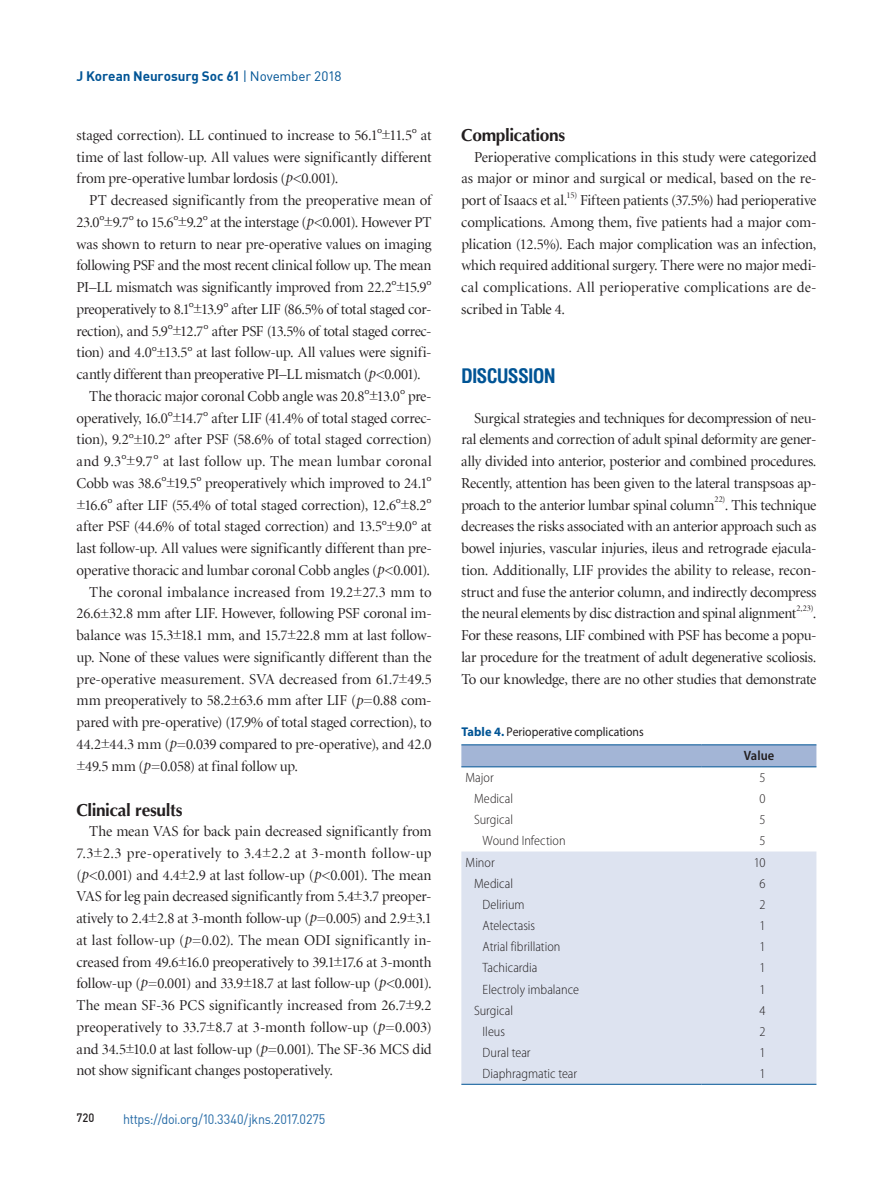
<style>
.page{position:relative;width:893px;height:1191px;background:#fff}
.page>*{position:absolute;margin:0;border:0;box-sizing:border-box;transform-origin:0 0}
.t1{font:700 condensed 19.5px "Helvetica";letter-spacing:-.035em;color:#005495}
.t2{font:700 17.25px "Optima";letter-spacing:-.02em;color:#231f20}
.t3{font:15px/21.8px "Minion LT Display";letter-spacing:-.01em;color:#231f20;text-align:justify}
.t4{font:15px "Minion LT Display";letter-spacing:.01em;color:#231f20}
.t5{font:300 semi-condensed 13.5px "Myriad Pro";color:#231f20}
.t6{font:13.5px "DIN";letter-spacing:-.02em;color:#2369a5;scale:.93 1}
.t7{font:700 13.5px "DIN";letter-spacing:-.005em;color:#005495}
.t8{font:600 semi-condensed 13.5px "Myriad Pro";letter-spacing:.005em;color:#231f20}
.t9{font:12.75px "Myriad Pro";letter-spacing:.005em;color:#231f20;scale:.92 1}
.t10{font:12px "Dinmed";color:#231f20;scale:.93 1}
.t11{font:8.7px "Minion LT Display";color:#231f20}
.s1{font-weight:400}
.s2{font-family:"Minion LT";font-style:italic}
.s3{font-weight:700;color:#005495}
</style>
<div class="page">
<div style="left:461px;top:745px;width:355px;height:21px;background:#a3b5d6"></div>
<div style="left:461px;top:851px;width:355px;height:233px;background:#dde3f0"></div>
<hr style="left:461px;top:744px;width:241px;height:1px;background:#005495">
<hr style="left:702px;top:744px;width:114px;height:1px;background:#005495">
<hr style="left:461px;top:1084px;width:241px;height:1px;background:#005495">
<hr style="left:702px;top:1084px;width:114px;height:1px;background:#005495">
<hr style="left:461px;top:766px;width:241px;height:1px;background:#005495">
<hr style="left:702px;top:766px;width:114px;height:1px;background:#005495">
<p class="t7" style="left:76px;top:68px;width:266px">J Korean Neurosurg Soc 61 <span class="s1">| November 2018</span></p>
<p class="t3" style="left:76px;top:125px;width:357px">staged correction). LL continued to increase to 56.1°±11.5° at time of last follow-up. All values were significantly different from pre-operative lumbar lordosis (<span class="s2">p</span>&lt;0.001).</p>
<p class="t3" style="left:89px;top:190px;width:344px">PT decreased significantly from the preoperative mean of</p>
<p class="t3" style="left:76px;top:212px;width:357px">23.0°±9.7° to 15.6°±9.2° at the interstage (<span class="s2">p</span>&lt;0.001). However PT</p>
<p class="t3" style="left:77px;top:233px;width:357px">was shown to return to near pre-operative values on imaging</p>
<p class="t3" style="left:76px;top:255px;width:357px">following PSF and the most recent clinical follow up. The mean</p>
<p class="t3" style="left:76px;top:277px;width:357px">PI–LL mismatch was significantly improved from 22.2°±15.9°</p>
<p class="t3" style="left:77px;top:299px;width:357px">preoperatively to 8.1°±13.9° after LIF (86.5% of total staged cor-</p>
<p class="t3" style="left:76px;top:320px;width:357px">rection), and 5.9°±12.7° after PSF (13.5% of total staged correc-</p>
<p class="t3" style="left:77px;top:342px;width:357px">tion) and 4.0°±13.5° at last follow-up. All values were signifi-</p>
<p class="t3" style="left:76px;top:364px;width:346px">cantly different than preoperative PI–LL mismatch (<span class="s2">p</span>&lt;0.001).</p>
<p class="t3" style="left:89px;top:386px;width:344px">The thoracic major coronal Cobb angle was 20.8°±13.0° pre-</p>
<p class="t3" style="left:76px;top:407px;width:357px">operatively, 16.0°±14.7° after LIF (41.4% of total staged correc-</p>
<p class="t3" style="left:77px;top:429px;width:357px">tion), 9.2°±10.2° after PSF (58.6% of total staged correction)</p>
<p class="t4" style="left:76px;top:454px;width:357px">and 9.3°±9.7° at last follow up. The mean lumbar coronal</p>
<p class="t3" style="left:76px;top:473px;width:357px">Cobb was 38.6°±19.5° preoperatively which improved to 24.1°</p>
<p class="t3" style="left:76px;top:494px;width:357px">±16.6° after LIF (55.4% of total staged correction), 12.6°±8.2°</p>
<p class="t3" style="left:77px;top:516px;width:357px">after PSF (44.6% of total staged correction) and 13.5°±9.0° at</p>
<p class="t3" style="left:77px;top:538px;width:357px">last follow-up. All values were significantly different than pre-</p>
<p class="t3" style="left:77px;top:560px;width:355px">operative thoracic and lumbar coronal Cobb angles (<span class="s2">p</span>&lt;0.001).</p>
<p class="t4" style="left:89px;top:584px;width:344px">The coronal imbalance increased from 19.2±27.3 mm to</p>
<p class="t3" style="left:77px;top:603px;width:357px">26.6±32.8 mm after LIF. However, following PSF coronal im-</p>
<p class="t3" style="left:77px;top:625px;width:357px">balance was 15.3±18.1 mm, and 15.7±22.8 mm at last follow-</p>
<p class="t3" style="left:77px;top:647px;width:357px">up. None of these values were significantly different than the</p>
<p class="t3" style="left:77px;top:668px;width:357px">pre-operative measurement. SVA decreased from 61.7±49.5</p>
<p class="t3" style="left:77px;top:690px;width:357px">mm preoperatively to 58.2±63.6 mm after LIF (<span class="s2">p</span>=0.88 com-</p>
<p class="t3" style="left:77px;top:712px;width:357px">pared with pre-operative) (17.9% of total staged correction), to</p>
<p class="t3" style="left:77px;top:734px;width:357px">44.2±44.3 mm (<span class="s2">p</span>=0.039 compared to pre-operative), and 42.0</p>
<p class="t3" style="left:77px;top:755px;width:223px">±49.5 mm (<span class="s2">p</span>=0.058) at final follow up.</p>
<p class="t2" style="left:76px;top:798px;width:107px">Clinical results</p>
<p class="t3" style="left:76px;top:821px;width:357px;text-indent:13px">The mean VAS for back pain decreased significantly from 7.3±2.3 pre-operatively to 3.4±2.2 at 3-month follow-up (<span class="s2">p</span>&lt;0.001) and 4.4±2.9 at last follow-up (<span class="s2">p</span>&lt;0.001). The mean VAS for leg pain decreased significantly from 5.4±3.7 preoper&shy;atively to 2.4±2.8 at 3-month follow-up (<span class="s2">p</span>=0.005) and 2.9±3.1 at last follow-up (<span class="s2">p</span>=0.02). The mean ODI significantly in&shy;creased from 49.6±16.0 preoperatively to 39.1±17.6 at 3-month follow-up (<span class="s2">p</span>=0.001) and 33.9±18.7 at last follow-up (<span class="s2">p</span>&lt;0.001).<br>The mean SF-36 PCS significantly increased from 26.7±9.2 preoperatively to 33.7±8.7 at 3-month follow-up (<span class="s2">p</span>=0.003) and 34.5±10.0 at last follow-up (<span class="s2">p</span>=0.001). The SF-36 MCS did not show significant changes postoperatively.</p>
<p class="t10" style="left:77px;top:1109px;width:21px">720</p>
<p class="t6" style="left:123px;top:1110px;width:219px">https://doi.org/10.3340/jkns.2017.0275</p>
<p class="t2" style="left:461px;top:124px;width:105px">Complications</p>
<p class="t3" style="left:461px;top:146px;width:357px;text-indent:13px">Perioperative complications in this study were categorized as major or minor and surgical or medical, based on the re&shy;port of Isaacs et al.</p>
<p class="t11" style="left:566px;top:191px;width:12px">15)</p>
<p class="t3" style="left:461px;top:190px;width:357px;text-indent:119px">Fifteen patients (37.5%) had perioperative complications. Among them, five patients had a major com&shy;plication (12.5%). Each major complication was an infection, which required additional surgery. There were no major medi&shy;cal complications. All perioperative complications are de&shy;scribed in Table 4.</p>
<h1 class="t1" style="left:461px;top:363px;width:77px">DISCUSSION</h1>
<p class="t3" style="left:461px;top:407px;width:357px;text-indent:13px">Surgical strategies and techniques for decompression of neu&shy;ral elements and correction of adult spinal deformity are gener&shy;ally divided into anterior, posterior and combined procedures.<br>Recently, attention has been given to the lateral transpsoas ap&shy;proach to the anterior lumbar spinal column</p>
<p class="t11" style="left:715px;top:495px;width:12px">22)</p>
<p class="t3" style="left:461px;top:494px;width:357px;text-indent:264px">. This technique decreases the risks associated with an anterior approach such as bowel injuries, vascular injuries, ileus and retrograde ejacula&shy;tion. Additionally, LIF provides the ability to release, recon&shy;struct and fuse the anterior column, and indirectly decompress the neural elements by disc distraction and spinal alignment</p>
<p class="t11" style="left:796px;top:604px;width:19px">2,23)</p>
<p class="t3" style="left:461px;top:603px;width:357px;text-indent:352px">.<br>For these reasons, LIF combined with PSF has become a popu&shy;lar procedure for the treatment of adult degenerative scoliosis.<br>To our knowledge, there are no other studies that demonstrate</p>
<p class="t9" style="left:461px;top:724px;width:200px"><span class="s3">Table 4.</span> Perioperative complications</p>
<p class="t8" style="left:744px;top:748px;width:32px">Value</p>
<p class="t5" style="left:466px;top:770px;width:30px">Major</p>
<p class="t5" style="left:759px;top:770px;width:8px">5</p>
<p class="t5" style="left:474px;top:791px;width:40px">Medical</p>
<p class="t5" style="left:759px;top:791px;width:8px">0</p>
<p class="t5" style="left:474px;top:812px;width:40px">Surgical</p>
<p class="t5" style="left:759px;top:812px;width:8px">5</p>
<p class="t5" style="left:483px;top:833px;width:85px">Wound Infection</p>
<p class="t5" style="left:759px;top:833px;width:8px">5</p>
<p class="t5" style="left:466px;top:855px;width:31px">Minor</p>
<p class="t5" style="left:754px;top:855px;width:13px">10</p>
<p class="t5" style="left:474px;top:876px;width:40px">Medical</p>
<p class="t5" style="left:759px;top:876px;width:8px">6</p>
<p class="t5" style="left:483px;top:897px;width:44px">Delirium</p>
<p class="t5" style="left:759px;top:897px;width:8px">2</p>
<p class="t5" style="left:483px;top:918px;width:54px">Atelectasis</p>
<p class="t5" style="left:759px;top:918px;width:8px">1</p>
<p class="t5" style="left:483px;top:939px;width:79px">Atrial fibrillation</p>
<p class="t5" style="left:759px;top:939px;width:8px">1</p>
<p class="t5" style="left:483px;top:960px;width:56px">Tachicardia</p>
<p class="t5" style="left:759px;top:960px;width:8px">1</p>
<p class="t5" style="left:483px;top:981px;width:98px">Electroly imbalance</p>
<p class="t5" style="left:759px;top:981px;width:8px">1</p>
<p class="t5" style="left:474px;top:1003px;width:40px">Surgical</p>
<p class="t5" style="left:759px;top:1003px;width:8px">4</p>
<p class="t5" style="left:483px;top:1024px;width:24px">Ileus</p>
<p class="t5" style="left:759px;top:1024px;width:8px">2</p>
<p class="t5" style="left:483px;top:1045px;width:50px">Dural tear</p>
<p class="t5" style="left:759px;top:1045px;width:8px">1</p>
<p class="t5" style="left:483px;top:1066px;width:96px">Diaphragmatic tear</p>
<p class="t5" style="left:759px;top:1066px;width:8px">1</p>
</div>
